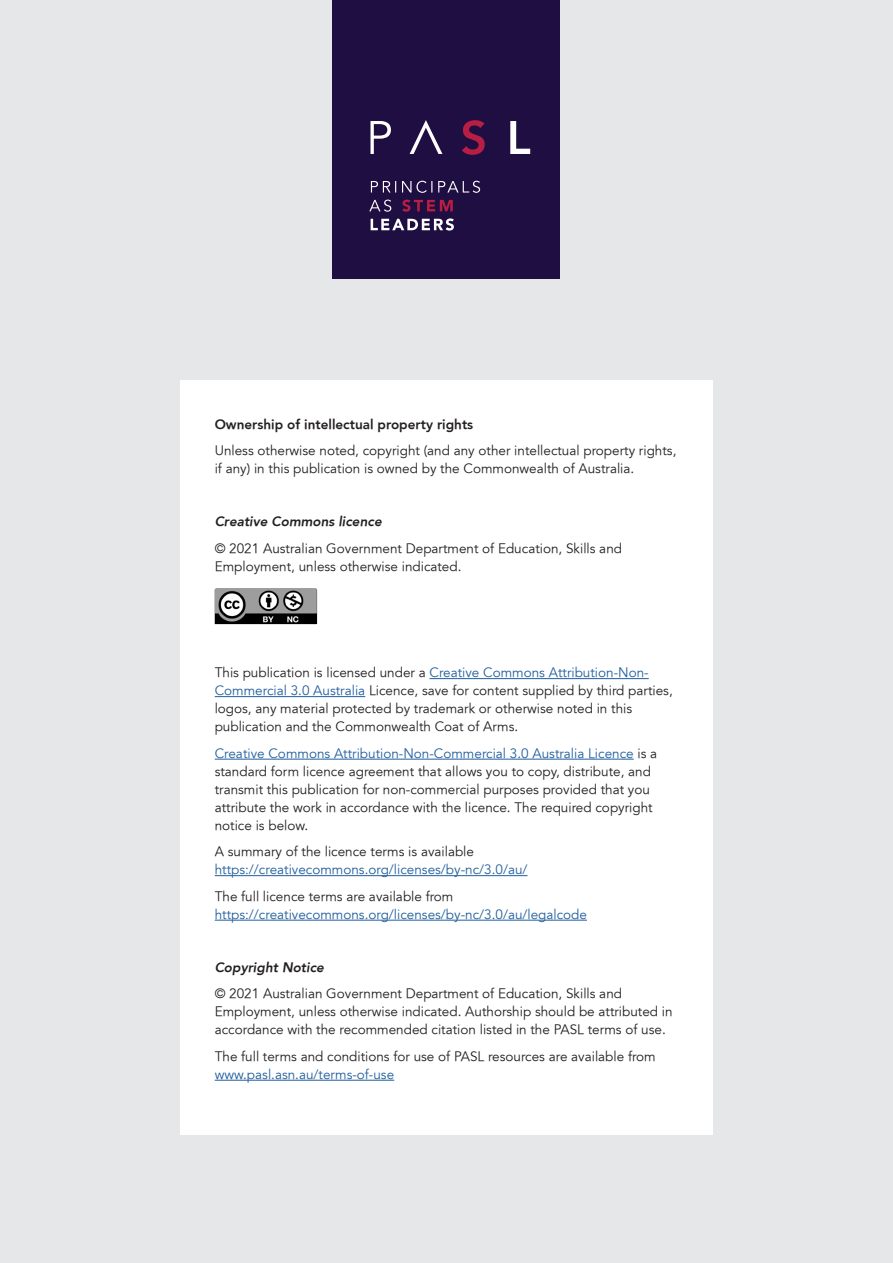
<style>
.page{position:relative;width:893px;height:1263px;background:#e6e7e8}
.page>*{position:absolute;margin:0;border:0;box-sizing:border-box;transform-origin:0 0}
.t1{font:13.5px/18px "Avenir";color:#231f20}
.t2{font:13.5px "Avenir";color:#215e9e}
.t3{font:800 13.5px "Avenir";color:#231f20}
.t4{font:italic 800 13.5px "Avenir";color:#231f20}
.s1{color:#215e9e}
</style>
<div class="page">
<div style="left:333px;top:0;width:227px;height:279px;background:#1f0e41"></div>
<svg style="left:410px;top:120px;width:32px;height:34px"></svg>
<svg style="left:370px;top:121px;width:21px;height:33px"></svg>
<svg style="left:462px;top:120px;width:23px;height:35px"></svg>
<svg style="left:510px;top:121px;width:20px;height:33px"></svg>
<svg style="left:371px;top:218px;width:83px;height:13px"></svg>
<svg style="left:402px;top:200px;width:51px;height:12px"></svg>
<svg style="left:369px;top:200px;width:22px;height:12px"></svg>
<svg style="left:371px;top:181px;width:109px;height:12px"></svg>
<div style="left:180px;top:380px;width:533px;height:755px;background:#fff"></div>
<hr style="left:429px;top:678px;width:220px;height:1px;background:#215e9e">
<hr style="left:215px;top:696px;width:150px;height:1px;background:#215e9e">
<hr style="left:215px;top:759px;width:419px;height:1px;background:#215e9e">
<hr style="left:215px;top:875px;width:312px;height:1px;background:#215e9e">
<hr style="left:215px;top:920px;width:372px;height:1px;background:#215e9e">
<hr style="left:215px;top:1080px;width:179px;height:1px;background:#215e9e">
<img style="left:215px;top:588px;width:102px;height:36px">
<p class="t3" style="left:215px;top:416px;width:260px">Ownership of intellectual property rights</p>
<p class="t1" style="left:215px;top:442px;width:463px">Unless otherwise noted, copyright (and any other intellectual property rights, if any) in this publication is owned by the Commonwealth of Australia.</p>
<p class="t4" style="left:215px;top:513px;width:168px">Creative Commons licence</p>
<p class="t1" style="left:215px;top:539px;width:409px">© 2021 Australian Government Department of Education, Skills and<br>Employment, unless otherwise indicated.</p>
<p class="t1" style="left:215px;top:664px;width:459px">This publication is licensed under a <span class="s1">Creative Commons Attribution-Non-Commercial 3.0 Australia</span> Licence, save for content supplied by third parties, logos, any material protected by trademark or otherwise noted in this publication and the Commonwealth Coat of Arms.</p>
<p class="t1" style="left:215px;top:744px;width:444px"><span class="s1">Creative Commons Attribution-Non-Commercial 3.0 Australia Licence</span> is a standard form licence agreement that allows you to copy, distribute, and transmit this publication for non-commercial purposes provided that you attribute the work in accordance with the licence. The required copyright notice is below.</p>
<p class="t1" style="left:215px;top:843px;width:261px">A summary of the licence terms is available</p>
<p class="t2" style="left:215px;top:862px;width:314px">https://creativecommons.org/licenses/by-nc/3.0/au/</p>
<p class="t1" style="left:215px;top:887px;width:240px">The full licence terms are available from</p>
<p class="t2" style="left:215px;top:906px;width:374px">https://creativecommons.org/licenses/by-nc/3.0/au/legalcode</p>
<p class="t4" style="left:215px;top:959px;width:111px">Copyright Notice</p>
<p class="t1" style="left:215px;top:985px;width:459px">© 2021 Australian Government Department of Education, Skills and<br>Employment, unless otherwise indicated. Authorship should be attributed in accordance with the recommended citation listed in the PASL terms of use.</p>
<p class="t1" style="left:215px;top:1047px;width:443px">The full terms and conditions for use of PASL resources are available from</p>
<p class="t2" style="left:215px;top:1066px;width:181px">www.pasl.asn.au/terms-of-use</p>
</div>
